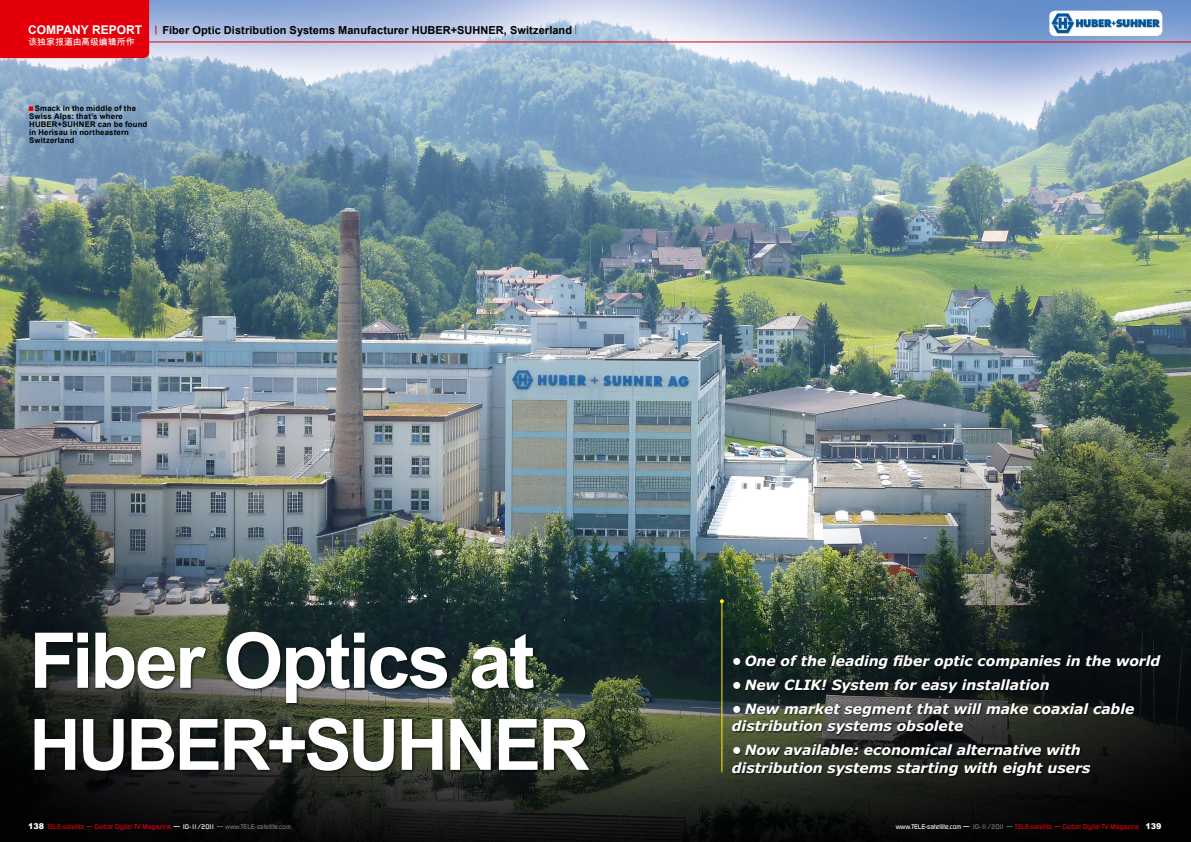
<style>
.page{position:relative;width:1191px;height:842px;background:#fff}
.page>*{position:absolute;margin:0;border:0;box-sizing:border-box;transform-origin:0 0}
.t1{font:700 77px "Arial";letter-spacing:-.035em;color:#fff}
.t2{font:700 71px "Arial";letter-spacing:-.04em;color:#fff}
.t3{font:italic 700 14px/17.9px "Verdana";letter-spacing:-.005em;color:#fff}
.t4{font:700 12px "Arial";color:#fff}
.t5{font:700 11px "Arial";letter-spacing:.005em;color:#000}
.t6{font:10px "Arial";color:#e3020a}
.t7{font:9px "Arial Unicode MS";letter-spacing:-.005em;color:#fff}
.t8{font:700 7.8px/8px "Arial";letter-spacing:.02em;color:#000}
.t9{font:500 6.5px "Digital";color:#e3000b}
.s1{font-family:"Arial";font-weight:900;font-size:8px;color:#fff}
.s2{color:#fff}
.s3{color:#7a7b7a}
</style>
<div class="page">
<img style="left:0;top:0;width:1191px;height:842px">
<hr style="left:0;top:42px;width:1191px;height:1px;background:#e3000b">
<hr style="left:721px;top:601px;width:1px;height:171px;background:#fe0">
<svg style="left:720px;top:599px;width:4px;height:4px"></svg>
<div style="left:0;top:0;width:149px;height:58px;background:#e3000b"></div>
<img style="left:1049px;top:11px;width:113px;height:25px">
<div style="left:732px;top:655px;width:430px;height:123px;background:#000;opacity:.75"></div>
<div style="left:33px;top:630px;width:560px;height:145px;background:#000;opacity:.75"></div>
<p class="t4" style="left:28px;top:22px;width:115px">COMPANY REPORT</p>
<p class="t7" style="left:28px;top:36px;width:108px">该独家报道由高级编辑所作</p>
<p class="t5" style="left:162px;top:23px;width:411px">Fiber Optic Distribution Systems Manufacturer HUBER+SUHNER, Switzerland</p>
<p class="t8" style="left:29px;top:105px;width:120px;text-indent:6px">Smack in the middle of the<br>Swiss Alps: that’s where<br>HUBER+SUHNER can be found in Herisau in northeastern<br>Switzerland</p>
<p class="t6" style="left:28px;top:101px;width:8px">■</p>
<h1 class="t1" style="left:29px;top:609px;width:507px">Fiber Optics at</h1>
<h2 class="t2" style="left:29px;top:697px;width:562px">HUBER+SUHNER</h2>
<p class="t3" style="left:732px;top:652px;width:430px">• One of the leading fiber optic companies in the world</p>
<p class="t3" style="left:732px;top:675px;width:319px">• New CLIK! System for easy installation</p>
<p class="t3" style="left:732px;top:699px;width:404px">• New market segment that will make coaxial cable distribution systems obsolete</p>
<p class="t3" style="left:732px;top:741px;width:360px">• Now available: economical alternative with distribution systems starting with eight users</p>
<p class="t9" style="left:28px;top:823px;width:264px"><span class="s1">138</span> TELE-satellite — Global Digital TV Magazine <span class="s2">— 10-11/2011</span> <span class="s3">— www.TELE-satellite.com</span></p>
<p class="t9" style="left:895px;top:823px;width:267px"><span class="s2">www.TELE-satellite.com —</span> <span class="s3">10-11/2011 —</span> TELE-satellite — Global Digital TV Magazine <span class="s1">139</span></p>
</div>
